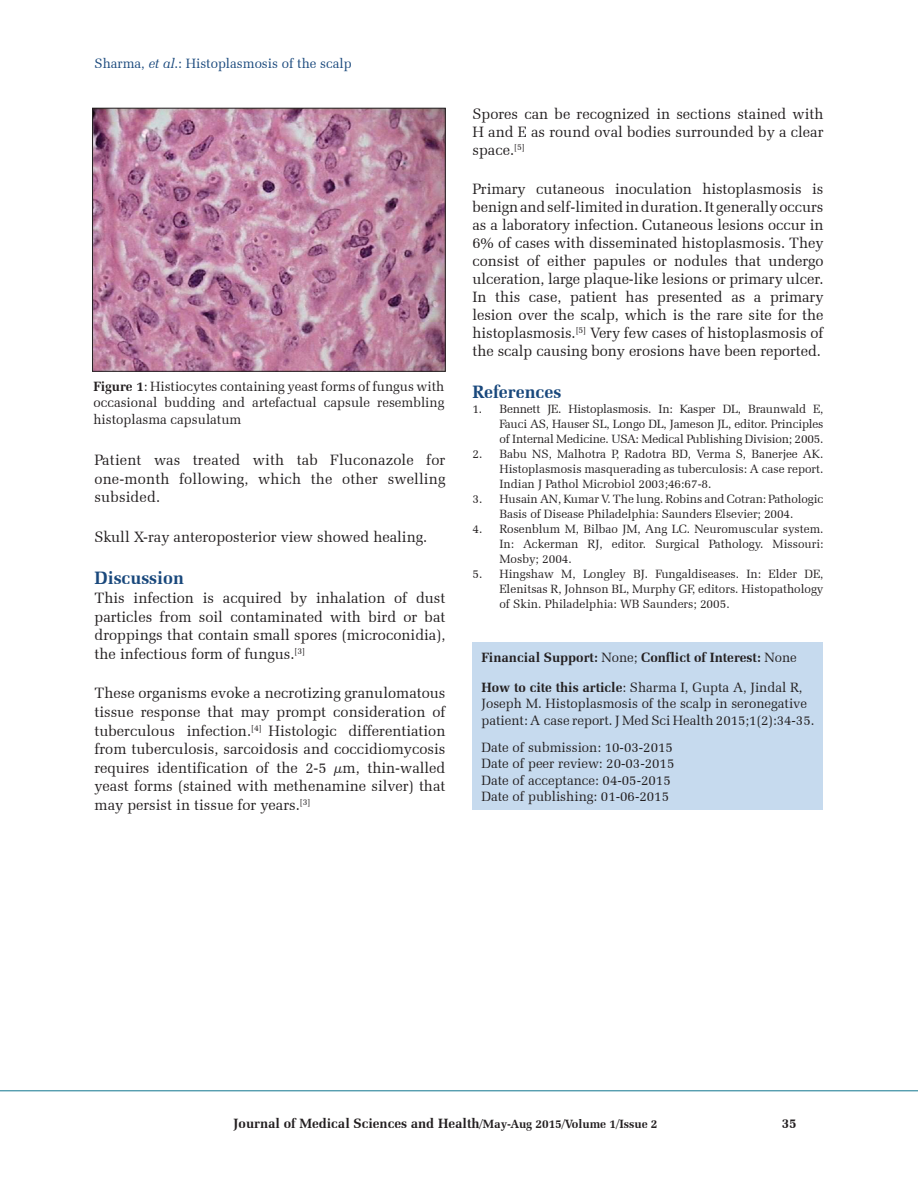
<style>
.page{position:relative;width:918px;height:1188px;background:#fff}
.page>*{position:absolute;margin:0;border:0;box-sizing:border-box;transform-origin:0 0}
.t1{font:700 18px "Zapf Elliptical 711 BT";color:#19487c}
.TX{font:15px/18.6px "Zapf Elliptical 711 BT";color:#231f20;text-align:justify}
.HTC{font:13.5px/16.5px "Zapf Elliptical 711 BT";color:#231f20}
.FGC{font:13.5px/16.5px "Zapf Elliptical 711 BT";color:#231f20;text-align:justify}
.HIS{font:13.5px/16.5px "Zapf Elliptical 711 BT";color:#231f20}
.SRC{font:700 13.5px "Zapf Elliptical 711 BT";color:#231f20}
.t2{font:13.5px "Zapf Elliptical 711 BT";color:#19487c}
.RF{font:700 13.5px "Zapf Elliptical 711 BT";color:#231f20}
.REF{font:12px/15px "Zapf Elliptical 711 BT";letter-spacing:-.005em;color:#231f20;text-align:justify}
.s1{font-style:italic}
.s2{font-weight:700}
.s3{font-weight:400}
.s4{font-size:12px}
</style>
<div class="page">
<hr style="left:0;top:1090px;width:918px;height:1px;background:#2a849b">
<div style="left:472px;top:642px;width:352px;height:168px;background:#c6daee"></div>
<img style="left:94px;top:110px;width:350px;height:260px">
<div style="left:92px;top:108px;width:354px;height:264px;border:1px solid #231f20"></div>
<p class="t2" style="left:94px;top:55px;width:259px">Sharma, <span class="s1">et al</span>.: Histoplasmosis of the scalp</p>
<p class="FGC" style="left:93px;top:378px;width:352px"><span class="s2">Figure 1</span>: Histiocytes containing yeast forms of fungus with occasional budding and artefactual capsule resembling histoplasma capsulatum</p>
<p class="TX" style="left:94px;top:450px;width:352px">Patient was treated with tab Fluconazole for one-month following, which the other swelling subsided.</p>
<p class="TX" style="left:94px;top:527px;width:334px">Skull X-ray anteroposterior view showed healing.</p>
<h1 class="t1" style="left:94px;top:568px;width:91px">Discussion</h1>
<p class="TX" style="left:94px;top:588px;width:353px">This infection is acquired by inhalation of dust particles from soil contaminated with bird or bat droppings that contain small spores (microconidia), the infectious form of fungus.<sup>[3]</sup></p>
<p class="TX" style="left:94px;top:684px;width:352px">These organisms evoke a necrotizing granulomatous tissue response that may prompt consideration of tuberculous infection.<sup>[4]</sup> Histologic differentiation from tuberculosis, sarcoidosis and coccidiomycosis requires identification of the 2-5 µm, thin-walled yeast forms (stained with methenamine silver) that may persist in tissue for years.<sup>[3]</sup></p>
<p class="TX" style="left:472px;top:105px;width:353px;line-height:18px">Spores can be recognized in sections stained with H and E as round oval bodies surrounded by a clear space.<sup>[5]</sup></p>
<p class="TX" style="left:472px;top:180px;width:353px;line-height:18px">Primary cutaneous inoculation histoplasmosis is benign and self-limited in duration. It generally occurs as a laboratory infection. Cutaneous lesions occur in 6% of cases with disseminated histoplasmosis. They consist of either papules or nodules that undergo ulceration, large plaque-like lesions or primary ulcer.<br>In this case, patient has presented as a primary lesion over the scalp, which is the rare site for the histoplasmosis.<sup>[5]</sup> Very few cases of histoplasmosis of the scalp causing bony erosions have been reported.</p>
<h1 class="t1" style="left:472px;top:382px;width:90px">References</h1>
<p class="REF" style="left:500px;top:402px;width:326px;text-indent:-27px">1. Bennett JE. Histoplasmosis. In: Kasper DL, Braunwald E, Fauci AS, Hauser SL, Longo DL, Jameson JL, editor. Principles of Internal Medicine. USA: Medical Publishing Division; 2005.</p>
<p class="REF" style="left:500px;top:447px;width:325px;text-indent:-27px">2. Babu NS, Malhotra P, Radotra BD, Verma S, Banerjee AK.<br>Histoplasmosis masquerading as tuberculosis: A case report.<br>Indian J Pathol Microbiol 2003;46:67-8.</p>
<p class="REF" style="left:472px;top:492px;width:352px;text-align:center">3. Husain AN, Kumar V. The lung. Robins and Cotran: Pathologic<br>Basis of Disease Philadelphia: Saunders Elsevier; 2004.</p>
<p class="REF" style="left:500px;top:522px;width:326px;text-indent:-27px">4. Rosenblum M, Bilbao JM, Ang LC. Neuromuscular system.<br>In: Ackerman RJ, editor. Surgical Pathology. Missouri:<br>Mosby; 2004.</p>
<p class="REF" style="left:500px;top:567px;width:326px;text-indent:-27px">5. Hingshaw M, Longley BJ. Fungaldiseases. In: Elder DE, Elenitsas R, Johnson BL, Murphy GF, editors. Histopathology of Skin. Philadelphia: WB Saunders; 2005.</p>
<p class="SRC" style="left:482px;top:649px;width:317px">Financial Support: <span class="s3">None;</span> Conflict of Interest: <span class="s3">None</span></p>
<p class="HTC" style="left:482px;top:679px;width:335px"><span class="s2">How to cite this article</span>: Sharma I, Gupta A, Jindal R,<br>Joseph M. Histoplasmosis of the scalp in seronegative patient: A case report. J Med Sci Health 2015;1(2):34-35.</p>
<p class="HIS" style="left:482px;top:739px;width:194px">Date of submission: 10-03-2015<br>Date of peer review: 20-03-2015<br>Date of acceptance: 04-05-2015<br>Date of publishing: 01-06-2015</p>
<p class="SRC" style="left:234px;top:1115px;width:425px">Journal of Medical Sciences and Health<span class="s4">/May-Aug 2015/Volume 1/Issue 2</span></p>
<p class="RF" style="left:782px;top:1115px;width:16px">35</p>
</div>
